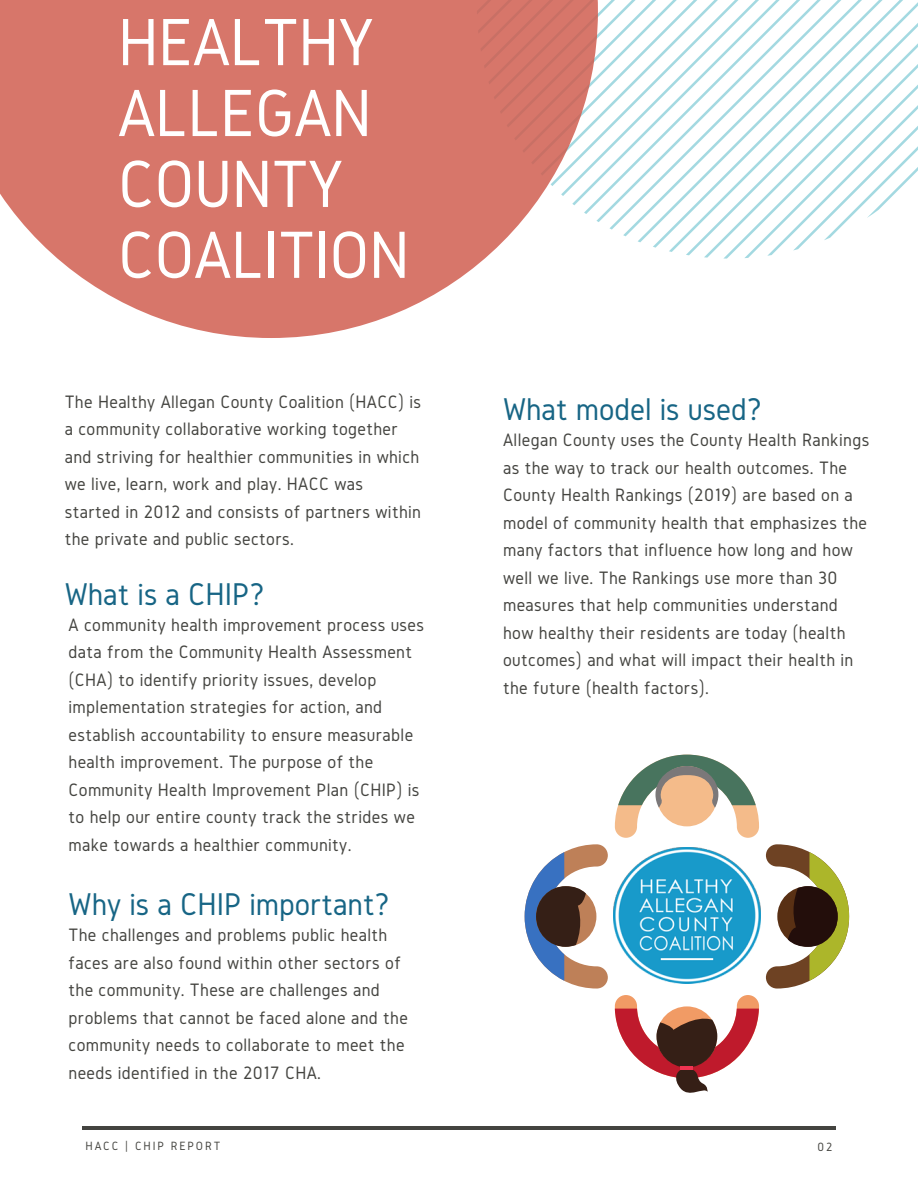
<style>
.page{position:relative;width:918px;height:1188px;background:#fff}
.page>*{position:absolute;margin:0;border:0;box-sizing:border-box;transform-origin:0 0}
.t1{font:69.3px/70.9px "Gidole";letter-spacing:-.01em;color:#fff}
.t2{font:32.7px "Gidole";color:#176585}
.t3{font:18.6px/27.5px "Gidole";letter-spacing:.02em;color:#444440}
.t4{font:12.45px "Gidole";letter-spacing:.15em;color:#444440}
</style>
<div class="page">
<svg style="left:598px;top:0;width:320px;height:258px"></svg>
<hr style="left:82px;top:1126px;width:754px;height:3px;background:#444440">
<svg style="left:0;top:0;width:598px;height:338px;fill:#d7766a"></svg>
<svg style="left:525px;top:844px;width:83px;height:145px"></svg>
<svg style="left:766px;top:844px;width:83px;height:145px"></svg>
<svg style="left:615px;top:755px;width:144px;height:83px"></svg>
<svg style="left:615px;top:995px;width:144px;height:98px"></svg>
<hr style="left:681px;top:1066px;width:12px;height:4px;background:#ef3452">
<img style="left:613px;top:848px;width:148px;height:136px">
<h1 class="t1" style="left:118px;top:6px;width:293px">HEALTHY<br>ALLEGAN<br>COUNTY<br>COALITION</h1>
<p class="t3" style="left:65px;top:387px;width:358px">The Healthy Allegan County Coalition (HACC) is a community collaborative working together and striving for healthier communities in which we live, learn, work and play. HACC was started in 2012 and consists of partners within the private and public sectors.</p>
<h2 class="t2" style="left:65px;top:576px;width:201px">What is a CHIP?</h2>
<p class="t3" style="left:69px;top:611px;width:357px">A community health improvement process uses data from the Community Health Assessment (CHA) to identify priority issues, develop implementation strategies for action, and establish accountability to ensure measurable health improvement. The purpose of the Community Health Improvement Plan (CHIP) is to help our entire county track the strides we make towards a healthier community.</p>
<h2 class="t2" style="left:69px;top:886px;width:323px">Why is a CHIP important?</h2>
<p class="t3" style="left:69px;top:921px;width:341px">The challenges and problems public health faces are also found within other sectors of the community. These are challenges and problems that cannot be faced alone and the community needs to collaborate to meet the needs identified in the 2017 CHA.</p>
<h2 class="t2" style="left:503px;top:391px;width:260px">What model is used?</h2>
<p class="t3" style="left:503px;top:426px;width:368px">Allegan County uses the County Health Rankings as the way to track our health outcomes. The County Health Rankings (2019) are based on a model of community health that emphasizes the many factors that influence how long and how well we live. The Rankings use more than 30 measures that help communities understand how healthy their residents are today (health outcomes) and what will impact their health in the future (health factors).</p>
<p class="t4" style="left:85px;top:1139px;width:136px">HACC | CHIP REPORT</p>
<p class="t4" style="left:818px;top:1140px;width:16px">02</p>
</div>
